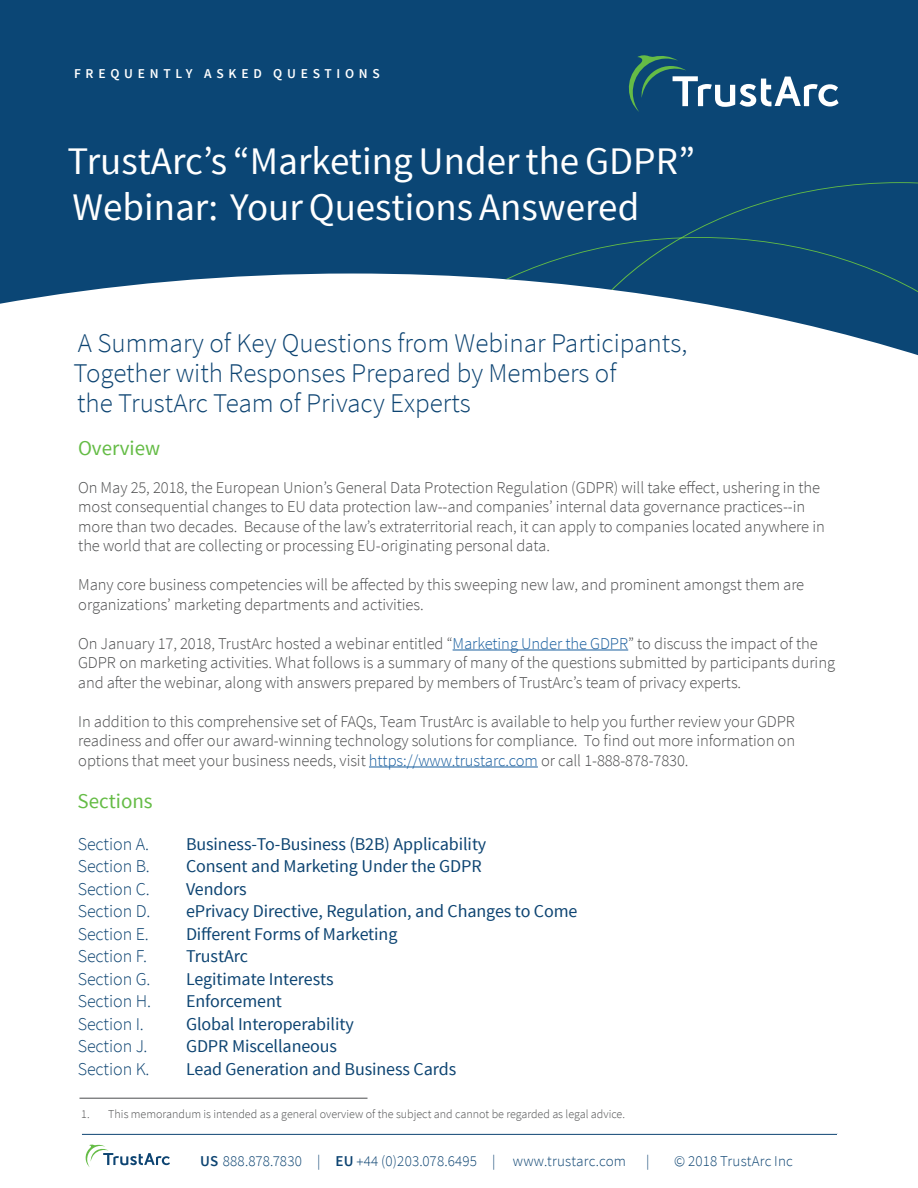
<style>
.page{position:relative;width:918px;height:1188px;background:#fff}
.page>*{position:absolute;margin:0;border:0;box-sizing:border-box;transform-origin:0 0}
.TrustArc_DS_Title{font:39px/46.8px "Source Sans Pro";color:#fff}
.TrustArc_DS_Bullets{font:300 27px "Source Sans Pro";color:#0d4472}
.TrustArc_DS_Bullets-2{font:21px "Source Sans Pro";color:#65bc46}
.TrustArc_DS_Bullets-3{font:18px "Source Sans Pro";letter-spacing:-.005em;color:#0d4472}
.TrustArc_DS_Bullets-4{font:300 18px "Source Sans Pro";letter-spacing:-.005em;color:#0d4472}
.TrustArc_DS_Bullets-5{font:300 16.5px/19.5px "Source Sans Pro";letter-spacing:-.005em;color:#4b4c4d}
.t1{font:300 15px "Source Sans Pro";letter-spacing:.015em;color:#0d4472}
.t2{font:600 13.5px "Source Sans Pro";letter-spacing:.35em;color:#fff}
.t3{font:300 12px "Source Sans Pro";color:#4b4c4d}
.s1{color:#175d9e}
.s2{font-weight:600}
</style>
<div class="page">
<div style="left:0;top:0;width:918px;height:113px;background:#0b4675"></div>
<hr style="left:82px;top:1134px;width:756px;height:1px;background:#0d4472">
<svg style="left:85px;top:1144px;width:85px;height:23px"></svg>
<div style="left:0;top:113px;width:918px;height:191px;background:#0b4675"></div>
<svg style="left:334px;top:182px;width:584px;height:174px"></svg>
<svg style="left:625px;top:55px;width:214px;height:57px"></svg>
<hr style="left:453px;top:650px;width:175px;height:1px;background:#175d9e">
<hr style="left:369px;top:767px;width:169px;height:1px;background:#175d9e">
<hr style="left:80px;top:1098px;width:288px;height:1px;background:#4b4c4d">
<p class="t2" style="left:74px;top:65px;width:307px">FREQUENTLY ASKED QUESTIONS</p>
<p class="TrustArc_DS_Title" style="left:68px;top:138px;width:629px">TrustArc’s “Marketing Under the GDPR”<br>Webinar: Your Questions Answered</p>
<p class="TrustArc_DS_Bullets" style="left:78px;top:326px;width:611px">A Summary of Key Questions from Webinar Participants,</p>
<p class="TrustArc_DS_Bullets" style="left:74px;top:356px;width:544px">Together with Responses Prepared by Members of</p>
<p class="TrustArc_DS_Bullets" style="left:77px;top:386px;width:395px">the TrustArc Team of Privacy Experts</p>
<p class="TrustArc_DS_Bullets-2" style="left:78px;top:435px;width:84px">Overview</p>
<p class="TrustArc_DS_Bullets-5" style="left:78px;top:478px;width:748px">On May 25, 2018, the European Union’s General Data Protection Regulation (GDPR) will take effect, ushering in the most consequential changes to EU data protection law--and companies’ internal data governance practices--in more than two decades. Because of the law’s extraterritorial reach, it can apply to companies located anywhere in the world that are collecting or processing EU-originating personal data.</p>
<p class="TrustArc_DS_Bullets-5" style="left:78px;top:575px;width:728px">Many core business competencies will be affected by this sweeping new law, and prominent amongst them are organizations’ marketing departments and activities.</p>
<p class="TrustArc_DS_Bullets-5" style="left:78px;top:634px;width:759px">On January 17, 2018, TrustArc hosted a webinar entitled “<span class="s1">Marketing Under the GDPR</span>” to discuss the impact of the<br>GDPR on marketing activities. What follows is a summary of many of the questions submitted by participants during and after the webinar, along with answers prepared by members of TrustArc’s team of privacy experts.</p>
<p class="TrustArc_DS_Bullets-5" style="left:78px;top:712px;width:719px;text-align:justify">In addition to this comprehensive set of FAQs, Team TrustArc is available to help you further review your GDPR readiness and offer our award-winning technology solutions for compliance. To find out more information on options that meet your business needs, visit <span class="s1">https://www.trustarc.com</span> or call 1-888-878-7830.</p>
<p class="TrustArc_DS_Bullets-2" style="left:78px;top:788px;width:77px">Sections</p>
<p class="TrustArc_DS_Bullets-4" style="left:78px;top:833px;width:73px">Section A.</p>
<p class="TrustArc_DS_Bullets-3" style="left:186px;top:833px;width:302px">Business-To-Business (B2B) Applicability</p>
<p class="TrustArc_DS_Bullets-4" style="left:78px;top:855px;width:74px">Section B.</p>
<p class="TrustArc_DS_Bullets-3" style="left:186px;top:855px;width:298px">Consent and Marketing Under the GDPR</p>
<p class="TrustArc_DS_Bullets-4" style="left:78px;top:878px;width:73px">Section C.</p>
<p class="TrustArc_DS_Bullets-3" style="left:186px;top:878px;width:62px">Vendors</p>
<p class="TrustArc_DS_Bullets-4" style="left:78px;top:900px;width:74px">Section D.</p>
<p class="TrustArc_DS_Bullets-3" style="left:186px;top:900px;width:393px">ePrivacy Directive, Regulation, and Changes to Come</p>
<p class="TrustArc_DS_Bullets-4" style="left:78px;top:923px;width:73px">Section E.</p>
<p class="TrustArc_DS_Bullets-3" style="left:186px;top:923px;width:213px">Different Forms of Marketing</p>
<p class="TrustArc_DS_Bullets-4" style="left:78px;top:945px;width:71px">Section F.</p>
<p class="TrustArc_DS_Bullets-3" style="left:186px;top:945px;width:63px">TrustArc</p>
<p class="TrustArc_DS_Bullets-4" style="left:78px;top:968px;width:74px">Section G.</p>
<p class="TrustArc_DS_Bullets-3" style="left:186px;top:968px;width:149px">Legitimate Interests</p>
<p class="TrustArc_DS_Bullets-4" style="left:78px;top:990px;width:75px">Section H.</p>
<p class="TrustArc_DS_Bullets-3" style="left:186px;top:990px;width:97px">Enforcement</p>
<p class="TrustArc_DS_Bullets-4" style="left:78px;top:1013px;width:68px">Section I.</p>
<p class="TrustArc_DS_Bullets-3" style="left:186px;top:1013px;width:169px">Global Interoperability</p>
<p class="TrustArc_DS_Bullets-4" style="left:78px;top:1035px;width:71px">Section J.</p>
<p class="TrustArc_DS_Bullets-3" style="left:186px;top:1035px;width:153px">GDPR Miscellaneous</p>
<p class="TrustArc_DS_Bullets-4" style="left:78px;top:1058px;width:73px">Section K.</p>
<p class="TrustArc_DS_Bullets-3" style="left:186px;top:1058px;width:272px">Lead Generation and Business Cards</p>
<p class="t3" style="left:81px;top:1106px;width:545px">1. This memorandum is intended as a general overview of the subject and cannot be regarded as legal advice.</p>
<p class="t1" style="left:200px;top:1152px;width:427px"><span class="s2">US</span> 888.878.7830 | <span class="s2">EU</span> +44 (0)203.078.6495 | www.trustarc.com</p>
<p class="t1" style="left:646px;top:1152px;width:5px">|</p>
<p class="t1" style="left:674px;top:1152px;width:120px">© 2018 TrustArc Inc</p>
</div>
